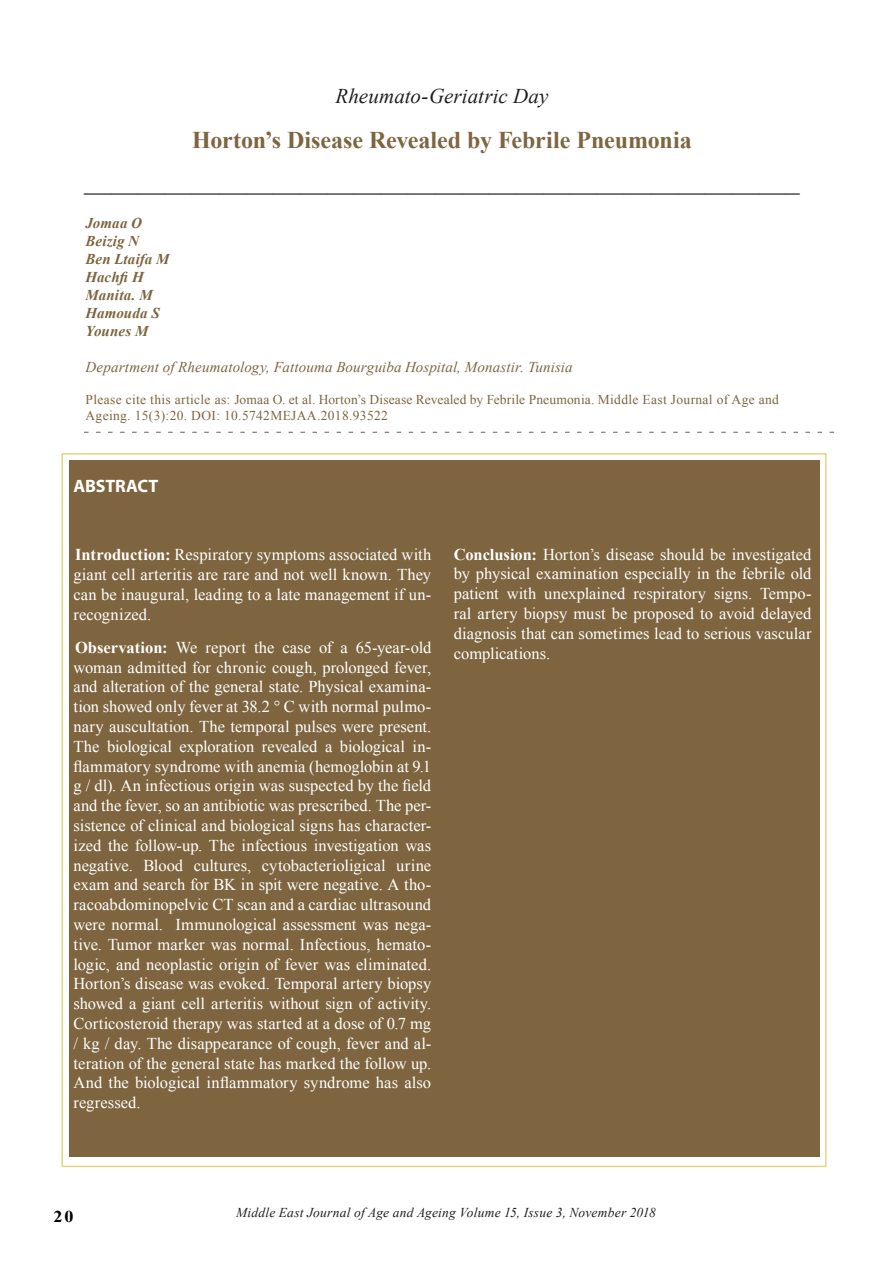
<style>
.page{position:relative;width:893px;height:1263px;background:#fff}
.page>*{position:absolute;margin:0;border:0;box-sizing:border-box;transform-origin:0 0}
.mejaa-contents{font:700 27px "Times New Roman";color:#616161}
.mejaa-contents-2{font:700 24px "Times New Roman";letter-spacing:-.005em;color:#7e653f}
.mejaa-contents-3{font:italic 21px "Times New Roman";letter-spacing:.005em;color:#231f20}
.mejaa_subheading{font:700 18px "Myriad";letter-spacing:-.005em;color:#fff}
.mejaa_subheading-2{font:16.5px/19.8px "Times New Roman";letter-spacing:.005em;color:#fff;text-align:justify}
.t1{font:italic 16.5px "Times New Roman";color:#000}
.t2{font:700 16.5px "Times New Roman";color:#000;scale:1.1 1}
.Author{font:italic 15px "Times New Roman";letter-spacing:.01em;color:#7e653f}
.Author-2{font:italic 700 15px/18px "Times New Roman";letter-spacing:.01em;color:#7e653f}
.Author-3{font:13.5px "Times New Roman";letter-spacing:.025em;color:#7e653f}
.mejaa_table___figure{font:italic 13.5px "Times New Roman";letter-spacing:.015em;color:#231f20}
.s1{font-weight:700}
</style>
<div class="page">
<svg style="left:84px;top:432px;width:750px;height:1px"></svg>
<div style="left:69px;top:460px;width:750px;height:697px;background:#7e653f"></div>
<p class="mejaa-contents-3" style="left:335px;top:82px;width:215px">Rheumato-Geriatric Day</p>
<p class="mejaa-contents-2" style="left:192px;top:123px;width:501px">Horton’s Disease Revealed by Febrile Pneumonia</p>
<p class="mejaa-contents" style="left:84px;top:161px;width:717px">_____________________________________________________</p>
<p class="Author-2" style="left:86px;top:213px;width:85px">Jomaa O<br>Beizig N<br>Ben Ltaifa M<br>Hachfi H<br>Manita. M<br>Hamouda S<br>Younes M</p>
<p class="Author" style="left:86px;top:356px;width:489px">Department of Rheumatology, Fattouma Bourguiba Hospital, Monastir. Tunisia</p>
<p class="Author-3" style="left:86px;top:391px;width:695px">Please cite this article as: Jomaa O. et al. Horton’s Disease Revealed by Febrile Pneumonia. Middle East Journal of Age and</p>
<p class="Author-3" style="left:86px;top:407px;width:304px">Ageing. 15(3):20. DOI: 10.5742MEJAA.2018.93522</p>
<p class="mejaa_subheading" style="left:74px;top:477px;width:86px">ABSTRACT</p>
<p class="mejaa_subheading-2" style="left:74px;top:544px;width:359px"><span class="s1">Introduction:</span> Respiratory symptoms associated with giant cell arteritis are rare and not well known. They can be inaugural, leading to a late management if un&shy;recognized.</p>
<p class="mejaa_subheading-2" style="left:74px;top:637px;width:359px"><span class="s1">Observation:</span> We report the case of a 65-year-old woman admitted for chronic cough, prolonged fever, and alteration of the general state. Physical examina&shy;tion showed only fever at 38.2 ° C with normal pulmo&shy;nary auscultation. The temporal pulses were present.<br>The biological exploration revealed a biological in&shy;flammatory syndrome with anemia (hemoglobin at 9.1 g / dl). An infectious origin was suspected by the field and the fever, so an antibiotic was prescribed. The per&shy;sistence of clinical and biological signs has character&shy;ized the follow-up. The infectious investigation was negative. Blood cultures, cytobacterioligical urine exam and search for BK in spit were negative. A tho&shy;racoabdominopelvic CT scan and a cardiac ultrasound were normal. Immunological assessment was nega&shy;tive. Tumor marker was normal. Infectious, hemato&shy;logic, and neoplastic origin of fever was eliminated.<br>Horton’s disease was evoked. Temporal artery biopsy showed a giant cell arteritis without sign of activity.<br>Corticosteroid therapy was started at a dose of 0.7 mg / kg / day. The disappearance of cough, fever and al&shy;teration of the general state has marked the follow up.<br>And the biological inflammatory syndrome has also regressed.</p>
<p class="mejaa_subheading-2" style="left:454px;top:544px;width:359px"><span class="s1">Conclusion:</span> Horton’s disease should be investigated by physical examination especially in the febrile old patient with unexplained respiratory signs. Tempo&shy;ral artery biopsy must be proposed to avoid delayed diagnosis that can sometimes lead to serious vascular complications.</p>
<p class="mejaa_table___figure" style="left:236px;top:1203px;width:421px">Middle East Journal of Age and Ageing Volume 15, Issue 3, November 2018</p>
<p class="t2" style="left:54px;top:1205px;width:20px">20</p>
<p class="t1" style="left:247px;top:1205px;width:425px">Middle East Journal of Age and Ageing 2009; Volume 6, Issue 5</p>
</div>
